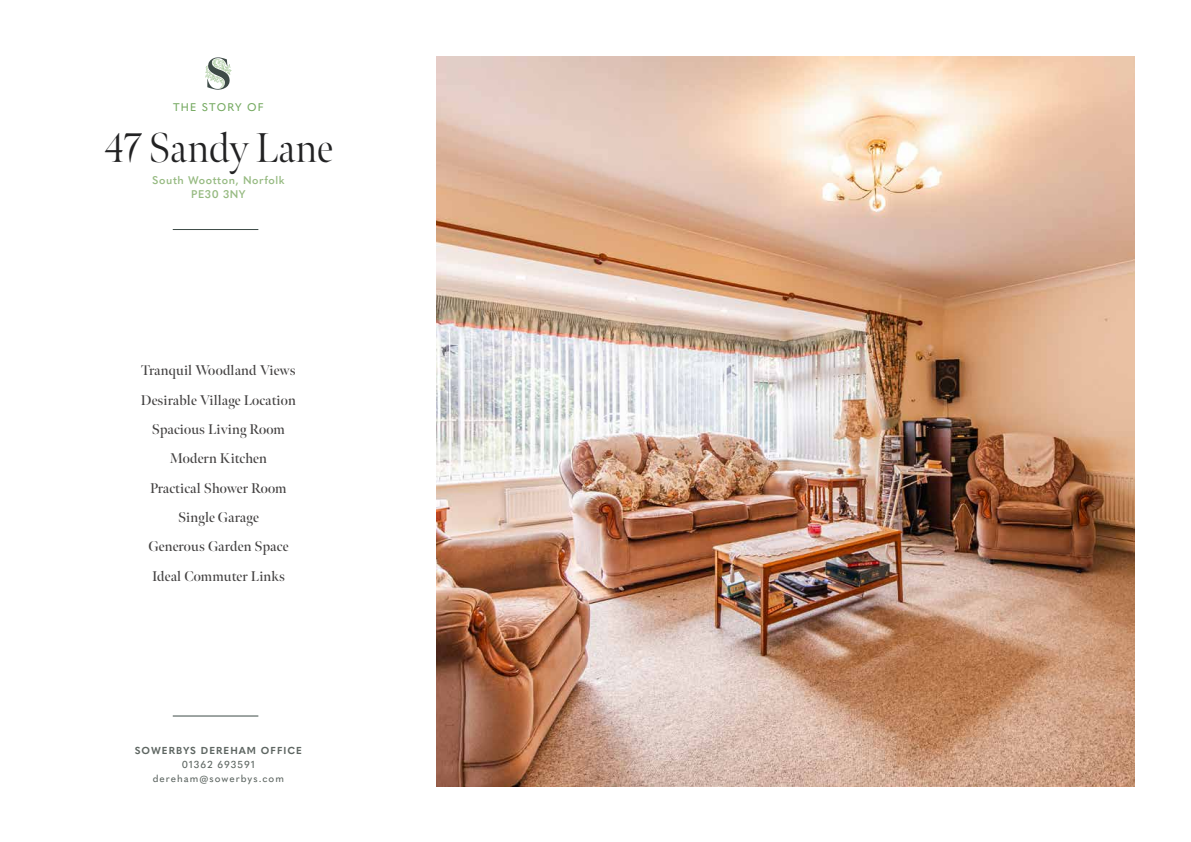
<style>
.page{position:relative;width:1191px;height:842px;background:#fff}
.page>*{position:absolute;margin:0;border:0;box-sizing:border-box;transform-origin:0 0}
.t1{font:300 41.5px "Meno Banner";color:#222223}
.t2{font:600 14px/29.3px "Meno Banner";letter-spacing:.01em;color:#434141;text-align:center}
.t3{font:600 11px/14px "Quasimoda";letter-spacing:.05em;color:#96ba81;text-align:center}
.t4{font:500 11px "Quasimoda";letter-spacing:.1em;color:#76aa62}
.t5{font:500 10px/14px "Quasimoda";letter-spacing:.1em;color:#5e6662;text-align:center}
.t6{font:700 10px "Quasimoda";letter-spacing:.1em;color:#5e6662}
</style>
<div class="page">
<img style="left:437px;top:57px;width:697px;height:729px">
<hr style="left:173px;top:715px;width:85px;height:1px;background:#3e4b47">
<hr style="left:173px;top:229px;width:85px;height:1px;background:#3e4b47">
<svg style="left:205px;top:57px;width:27px;height:33px"></svg>
<p class="t4" style="left:173px;top:99px;width:92px">THE STORY OF</p>
<h1 class="t1" style="left:104px;top:123px;width:230px">47 Sandy Lane</h1>
<p class="t3" style="left:152px;top:172px;width:134px">South Wootton, Norfolk<br>PE30 3NY</p>
<p class="t2" style="left:141px;top:356px;width:157px">Tranquil Woodland Views<br>Desirable Village Location<br>Spacious Living Room<br>Modern Kitchen<br>Practical Shower Room<br>Single Garage<br>Generous Garden Space<br>Ideal Commuter Links</p>
<p class="t6" style="left:135px;top:743px;width:169px">SOWERBYS DEREHAM OFFICE</p>
<p class="t5" style="left:153px;top:757px;width:133px">01362 693591 dereham@sowerbys.com</p>
</div>
